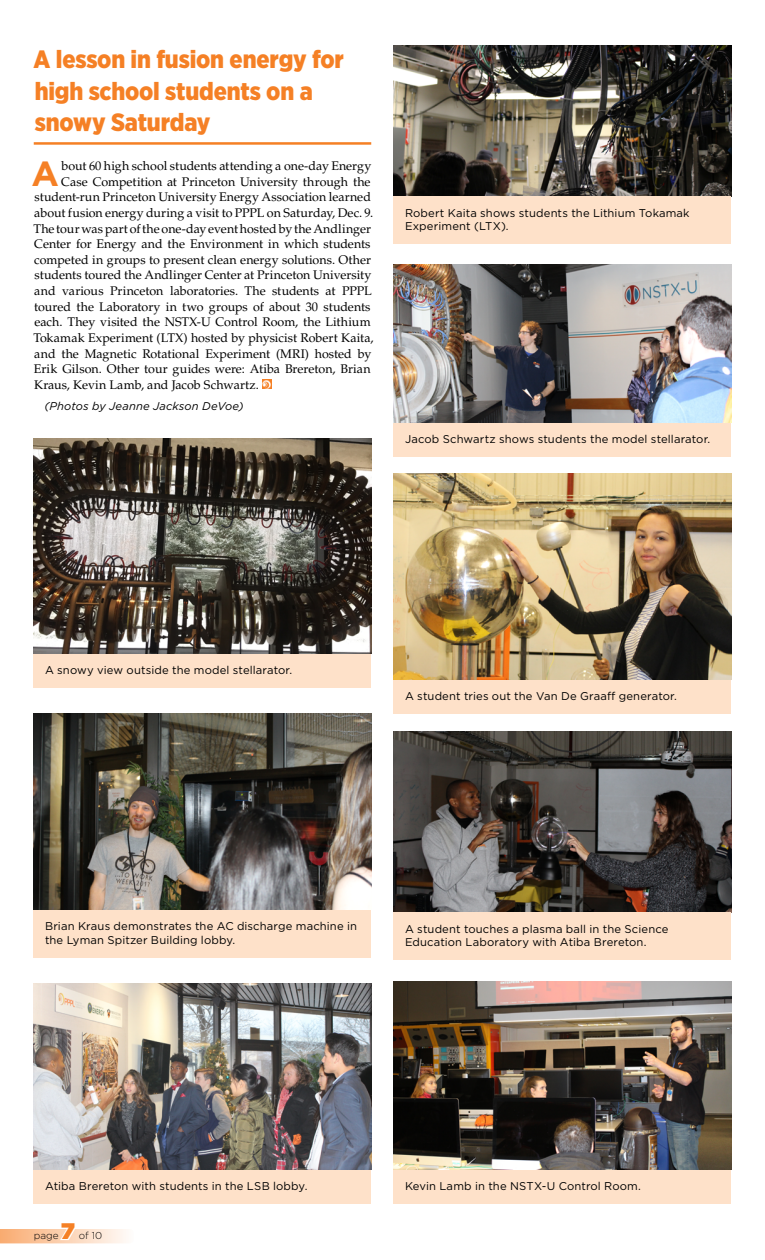
<style>
.page{position:relative;width:765px;height:1260px;background:#fff}
.page>*{position:absolute;margin:0;border:0;box-sizing:border-box;transform-origin:0 0}
.t1{font:700 34.88px "Gotham";color:#f58025}
.t2{font:900 25px/31.2px "Gotham Narrow";letter-spacing:-.005em;color:#f58025}
.t3{font:900 22.5px "Gotham";color:#f58025}
.t4{font:12.5px "Palatino LT Std";color:#000}
.t5{font:11.25px/13.5px "Gotham";letter-spacing:.01em;color:#000}
.t6{font:italic 11.25px "Gotham";letter-spacing:.01em;color:#000}
.t7{font:300 10px "Gotham";color:#000}
</style>
<div class="page">
<img style="left:394px;top:45px;width:337px;height:152px">
<div style="left:394px;top:197px;width:337px;height:47px;background:#fee1c9"></div>
<img style="left:394px;top:265px;width:337px;height:158px">
<img style="left:394px;top:731px;width:337px;height:182px">
<img style="left:34px;top:713px;width:337px;height:197px">
<img style="left:394px;top:981px;width:337px;height:189px">
<img style="left:34px;top:438px;width:337px;height:216px">
<img style="left:34px;top:983px;width:337px;height:187px">
<img style="left:394px;top:473px;width:337px;height:207px">
<div style="left:394px;top:423px;width:337px;height:33px;background:#fee1c9"></div>
<div style="left:394px;top:913px;width:337px;height:47px;background:#fee1c9"></div>
<div style="left:34px;top:910px;width:337px;height:47px;background:#fee1c9"></div>
<div style="left:394px;top:1170px;width:337px;height:34px;background:#fee1c9"></div>
<div style="left:34px;top:654px;width:337px;height:34px;background:#fee1c9"></div>
<div style="left:34px;top:1170px;width:337px;height:34px;background:#fee1c9"></div>
<div style="left:394px;top:680px;width:337px;height:33px;background:#fee1c9"></div>
<svg style="left:262px;top:380px;width:9px;height:8px"></svg>
<hr style="left:34px;top:142px;width:337px;height:3px;background:#f58025">
<svg style="left:0;top:1229px;width:126px;height:14px;background:#fbd3b4"></svg>
<h2 class="t2" style="left:34px;top:44px;width:312px">A lesson in fusion energy for high school students on a snowy Saturday</h2>
<h1 class="t1" style="left:32px;top:150px;width:29px">A</h1>
<p class="t4" style="left:62px;top:158px;width:311px">bout 60 high school students attending a one-day Energy</p>
<p class="t4" style="left:61px;top:174px;width:311px">Case Competition at Princeton University through the</p>
<p class="t4" style="left:35px;top:190px;width:338px">student-run Princeton University Energy Association learned</p>
<p class="t4" style="left:34px;top:205px;width:340px">about fusion energy during a visit to PPPL on Saturday, Dec. 9.</p>
<p class="t4" style="left:33px;top:221px;width:339px">The tour was part of the one-day event hosted by the Andlinger</p>
<p class="t4" style="left:34px;top:237px;width:338px">Center for Energy and the Environment in which students</p>
<p class="t4" style="left:34px;top:252px;width:338px">competed in groups to present clean energy solutions. Other</p>
<p class="t4" style="left:35px;top:268px;width:338px">students toured the Andlinger Center at Princeton University</p>
<p class="t4" style="left:34px;top:283px;width:339px">and various Princeton laboratories. The students at PPPL</p>
<p class="t4" style="left:34px;top:299px;width:338px">toured the Laboratory in two groups of about 30 students</p>
<p class="t4" style="left:34px;top:315px;width:338px">each. They visited the NSTX-U Control Room, the Lithium</p>
<p class="t4" style="left:33px;top:330px;width:342px">Tokamak Experiment (LTX) hosted by physicist Robert Kaita,</p>
<p class="t4" style="left:34px;top:346px;width:339px">and the Magnetic Rotational Experiment (MRI) hosted by</p>
<p class="t4" style="left:34px;top:362px;width:338px">Erik Gilson. Other tour guides were: Atiba Brereton, Brian</p>
<p class="t4" style="left:34px;top:377px;width:226px">Kraus, Kevin Lamb, and Jacob Schwartz.</p>
<p class="t6" style="left:44px;top:399px;width:201px">(Photos by Jeanne Jackson DeVoe)</p>
<p class="t5" style="left:405px;top:206px;width:286px">Robert Kaita shows students the Lithium Tokamak<br>Experiment (LTX).</p>
<p class="t5" style="left:405px;top:432px;width:307px">Jacob Schwartz shows students the model stellarator.</p>
<p class="t5" style="left:45px;top:663px;width:249px">A snowy view outside the model stellarator.</p>
<p class="t5" style="left:405px;top:689px;width:273px">A student tries out the Van De Graaff generator.</p>
<p class="t5" style="left:45px;top:919px;width:314px">Brian Kraus demonstrates the AC discharge machine in the Lyman Spitzer Building lobby.</p>
<p class="t5" style="left:405px;top:922px;width:265px">A student touches a plasma ball in the Science<br>Education Laboratory with Atiba Brereton.</p>
<p class="t5" style="left:45px;top:1179px;width:264px">Atiba Brereton with students in the LSB lobby.</p>
<p class="t7" style="left:34px;top:1229px;width:26px">page</p>
<h3 class="t3" style="left:61px;top:1215px;width:15px">7</h3>
<p class="t7" style="left:79px;top:1229px;width:25px">of 10</p>
<p class="t5" style="left:405px;top:1179px;width:238px">Kevin Lamb in the NSTX-U Control Room.</p>
</div>
